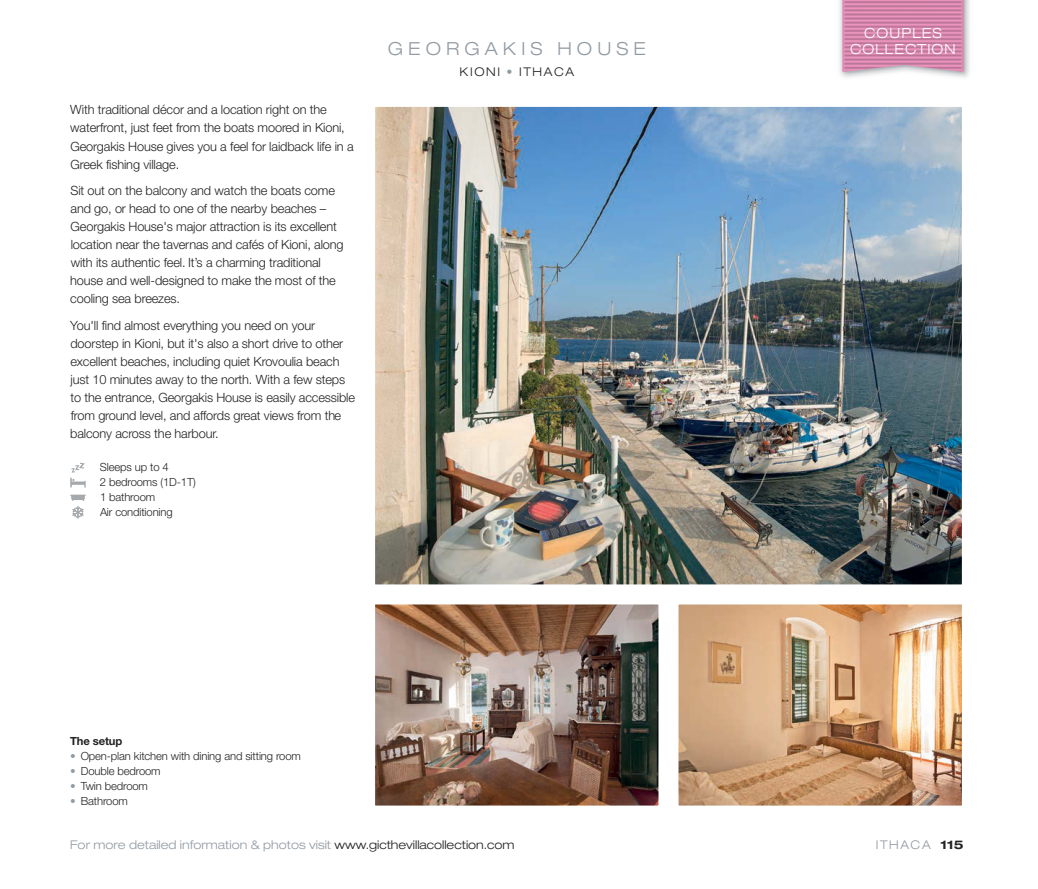
<style>
.page{position:relative;width:1038px;height:889px;background:#fff}
.page>*{position:absolute;margin:0;border:0;box-sizing:border-box;transform-origin:0 0}
.t1{font:300 expanded 18px "Helvetica Neue LT";letter-spacing:.28em;color:#919ba2}
.t2{font:300 expanded 13.95px/15.6px "Helvetica Neue LT";letter-spacing:.08em;color:#fff;text-align:center}
.t3{font:300 12.75px/18px "Helvetica Neue LT";letter-spacing:-.01em;color:#232122}
.t4{font:300 expanded 12px "Helvetica Neue LT";color:#919ba2}
.t5{font:300 expanded 12px "Helvetica Neue LT";letter-spacing:.135em;color:#232122}
.t6{font:300 11.25px/15px "Helvetica Neue LT";letter-spacing:-.01em;color:#232122}
.t7{font:700 11.25px "Helvetica Neue LT";letter-spacing:-.01em;color:#232122}
.s1{color:#919ba2}
.s2{color:#232122}
.s3{font-weight:700;color:#232122}
</style>
<div class="page">
<img style="left:377px;top:108px;width:583px;height:475px">
<div style="left:374px;top:105px;width:589px;height:481px;border:2px solid #fff"></div>
<img style="left:377px;top:606px;width:280px;height:198px">
<div style="left:374px;top:603px;width:286px;height:204px;border:2px solid #fff"></div>
<img style="left:680px;top:606px;width:280px;height:198px">
<div style="left:677px;top:603px;width:286px;height:204px;border:2px solid #fff"></div>
<svg style="left:70px;top:495px;width:16px;height:24px"></svg>
<svg style="left:70px;top:463px;width:16px;height:25px"></svg>
<img style="left:839px;top:0;width:131px;height:78px">
<img style="left:843px;top:0;width:120px;height:72px">
<p class="t3" style="left:70px;top:102px;width:285px">With traditional décor and a location right on the waterfront, just feet from the boats moored in Kioni, Georgakis House gives you a feel for laidback life in a Greek fishing village.</p>
<p class="t3" style="left:70px;top:183px;width:275px">Sit out on the balcony and watch the boats come and go, or head to one of the nearby beaches – Georgakis House's major attraction is its excellent location near the tavernas and cafés of Kioni, along with its authentic feel. It’s a charming traditional house and well-designed to make the most of the cooling sea breezes.</p>
<p class="t3" style="left:70px;top:317px;width:286px">You'll find almost everything you need on your doorstep in Kioni, but it's also a short drive to other excellent beaches, including quiet Krovoulia beach just 10 minutes away to the north. With a few steps to the entrance, Georgakis House is easily accessible from ground level, and affords great views from the balcony across the harbour.</p>
<p class="t6" style="left:100px;top:461px;width:97px">Sleeps up to 4<br>2 bedrooms (1D-1T)<br>1 bathroom<br>Air conditioning</p>
<h1 class="t1" style="left:388px;top:42px;width:259px">GEORGAKIS HOUSE</h1>
<p class="t5" style="left:459px;top:68px;width:116px">KIONI <span class="s1">•</span> ITHACA</p>
<p class="t7" style="left:70px;top:737px;width:54px">The setup</p>
<p class="t6" style="left:70px;top:749px;width:232px"><span class="s1">•</span> Open-plan kitchen with dining and sitting room</p>
<p class="t6" style="left:70px;top:764px;width:92px"><span class="s1">•</span> Double bedroom</p>
<p class="t6" style="left:70px;top:779px;width:79px"><span class="s1">•</span> Twin bedroom</p>
<p class="t6" style="left:70px;top:794px;width:59px"><span class="s1">•</span> Bathroom</p>
<p class="t2" style="left:850px;top:27px;width:107px">COUPLES<br>COLLECTION</p>
<p class="t4" style="left:70px;top:840px;width:446px">For more detailed information &amp; photos visit <span class="s2">www.gicthevillacollection.com</span></p>
<p class="t4" style="left:876px;top:840px;width:89px">ITHACA <span class="s3">115</span></p>
</div>
